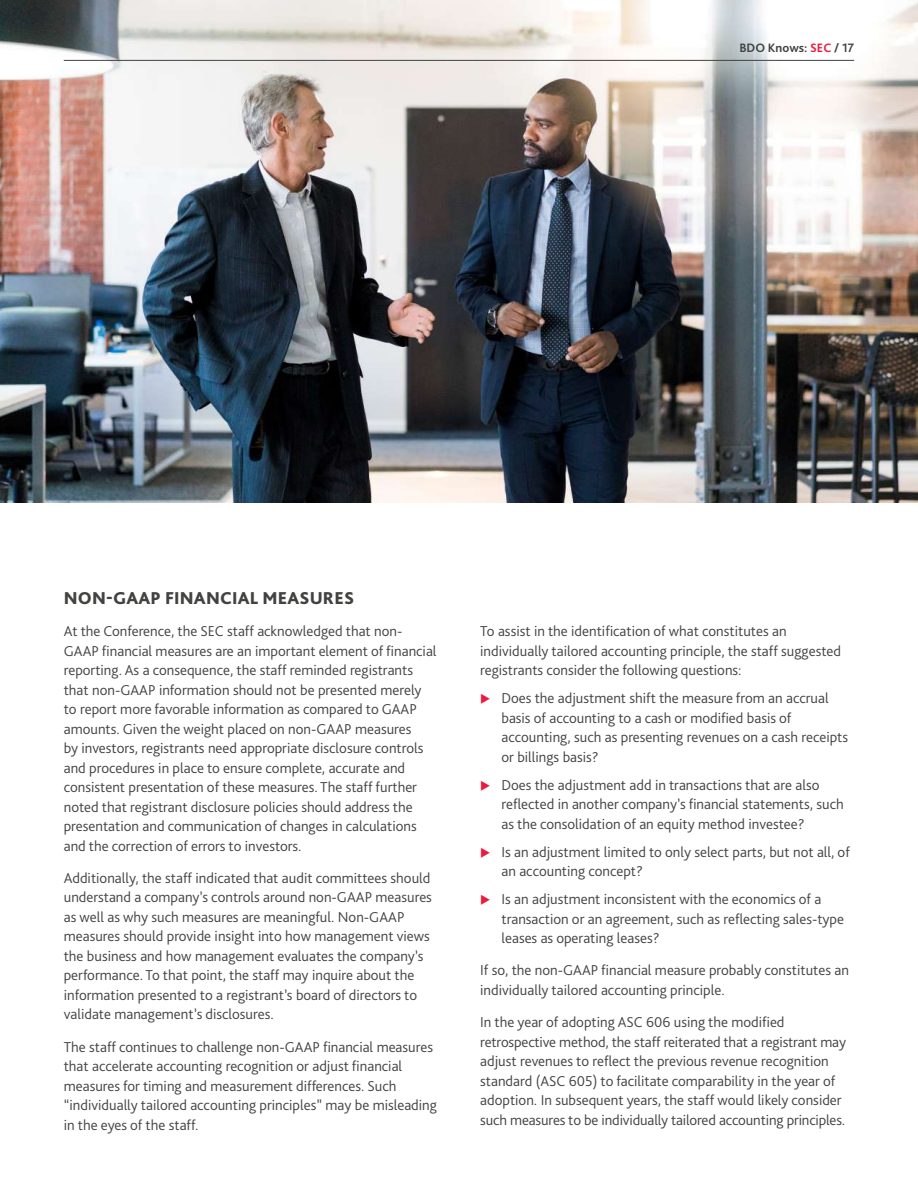
<style>
.page{position:relative;width:918px;height:1188px;background:#fff}
.page>*{position:absolute;margin:0;border:0;box-sizing:border-box;transform-origin:0 0}
.t1{font:800 18px "Bliss Pro";letter-spacing:.01em;color:#424241}
.t2{font:300 15px/19.5px "Bliss Pro";color:#424241}
.t3{font:700 12.75px "Bliss Pro";color:#424241}
.s1{color:#ed1a3b}
</style>
<div class="page">
<img style="left:0;top:0;width:918px;height:502px">
<hr style="left:64px;top:60px;width:790px;height:1px;background:#424241">
<p class="t3" style="left:739px;top:40px;width:116px">BDO Knows: <span class="s1">SEC</span> / 17</p>
<p class="t1" style="left:64px;top:587px;width:292px">NON-GAAP FINANCIAL MEASURES</p>
<p class="t2" style="left:64px;top:621px;width:374px">At the Conference, the SEC staff acknowledged that non-GAAP financial measures are an important element of financial reporting. As a consequence, the staff reminded registrants that non-GAAP information should not be presented merely to report more favorable information as compared to GAAP amounts. Given the weight placed on non-GAAP measures<br>by investors, registrants need appropriate disclosure controls and procedures in place to ensure complete, accurate and consistent presentation of these measures. The staff further noted that registrant disclosure policies should address the presentation and communication of changes in calculations and the correction of errors to investors.</p>
<p class="t2" style="left:64px;top:868px;width:370px">Additionally, the staff indicated that audit committees should understand a company’s controls around non-GAAP measures as well as why such measures are meaningful. Non-GAAP measures should provide insight into how management views the business and how management evaluates the company’s performance. To that point, the staff may inquire about the information presented to a registrant’s board of directors to validate management’s disclosures.</p>
<p class="t2" style="left:64px;top:1036px;width:375px">The staff continues to challenge non-GAAP financial measures that accelerate accounting recognition or adjust financial measures for timing and measurement differences. Such “individually tailored accounting principles” may be misleading in the eyes of the staff.</p>
<p class="t2" style="left:480px;top:621px;width:362px">To assist in the identification of what constitutes an individually tailored accounting principle, the staff suggested registrants consider the following questions:</p>
<p class="t2" style="left:502px;top:688px;width:348px">Does the adjustment shift the measure from an accrual basis of accounting to a cash or modified basis of accounting, such as presenting revenues on a cash receipts or billings basis?</p>
<p class="t2" style="left:502px;top:774px;width:344px">Does the adjustment add in transactions that are also reflected in another company’s financial statements, such as the consolidation of an equity method investee?</p>
<p class="t2" style="left:502px;top:841px;width:350px">Is an adjustment limited to only select parts, but not all, of an accounting concept?</p>
<p class="t2" style="left:502px;top:889px;width:344px">Is an adjustment inconsistent with the economics of a transaction or an agreement, such as reflecting sales-type leases as operating leases?</p>
<p class="t2" style="left:480px;top:960px;width:370px">If so, the non-GAAP financial measure probably constitutes an individually tailored accounting principle.</p>
<p class="t2" style="left:480px;top:1012px;width:367px">In the year of adopting ASC 606 using the modified retrospective method, the staff reiterated that a registrant may adjust revenues to reflect the previous revenue recognition standard (ASC 605) to facilitate comparability in the year of adoption. In subsequent years, the staff would likely consider such measures to be individually tailored accounting principles.</p>
</div>
